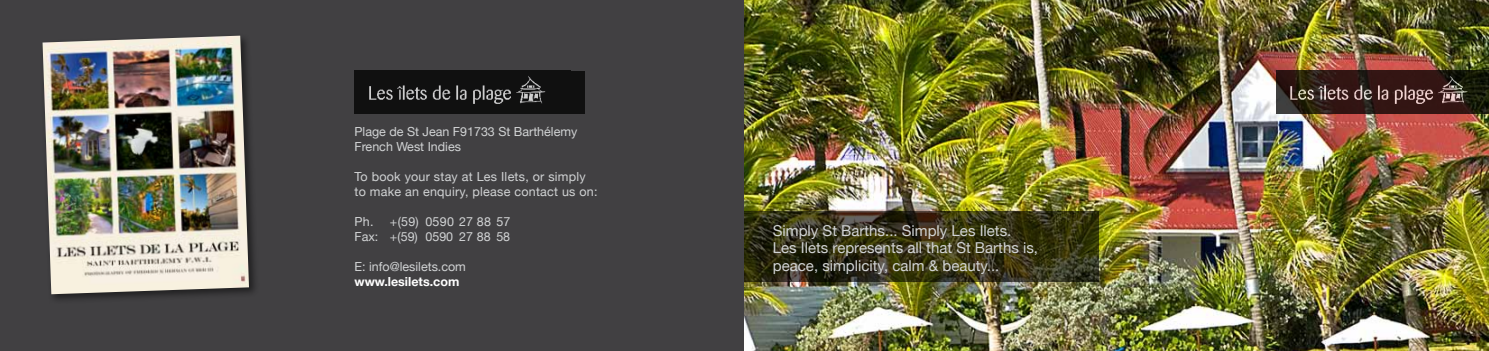
<style>
.page{position:relative;width:1489px;height:351px;background:#fff}
.page>*{position:absolute;margin:0;border:0;box-sizing:border-box;transform-origin:0 0}
.t1{font:15px/17.5px "Helvetica Neue";color:#d1d3d4}
.t2{font:12.5px/15px "Helvetica Neue";color:#d1d3d4}
.t3{font:12.5px/15px "Helvetica Neue";letter-spacing:.02em;color:#d1d3d4}
.t4{font:700 12.5px "Helvetica Neue";color:#fff}
</style>
<div class="page">
<div style="left:0;top:0;width:744px;height:351px;background:#414042"></div>
<div style="left:40px;top:33px;width:219px;height:271px;background:#000;opacity:.5"></div>
<img style="left:43px;top:36px;width:206px;height:258px">
<img style="left:744px;top:0;width:744px;height:351px">
<svg style="left:744px;top:211px;width:354px;height:71px"></svg>
<img style="left:1276px;top:71px;width:212px;height:42px">
<div style="left:354px;top:71px;width:231px;height:42px;background:#101010"></div>
<img style="left:369px;top:76px;width:177px;height:28px">
<p class="t2" style="left:354px;top:123px;width:224px">Plage de St Jean F91733 St Barthélemy<br>French West Indies</p>
<p class="t3" style="left:354px;top:168px;width:244px">To book your stay at Les Ilets, or simply to make an enquiry, please contact us on:</p>
<p class="t2" style="left:354px;top:213px;width:157px">Ph. +(59) 0590 27 88 57<br>Fax: +(59) 0590 27 88 58</p>
<p class="t2" style="left:354px;top:258px;width:113px">E: info@lesilets.com</p>
<p class="t4" style="left:354px;top:270px;width:106px">www.lesilets.com</p>
<p class="t1" style="left:772px;top:221px;width:267px">Simply St Barths... Simply Les Ilets.<br>Les Ilets represents all that St Barths is, peace, simplicity, calm &amp; beauty...</p>
</div>
